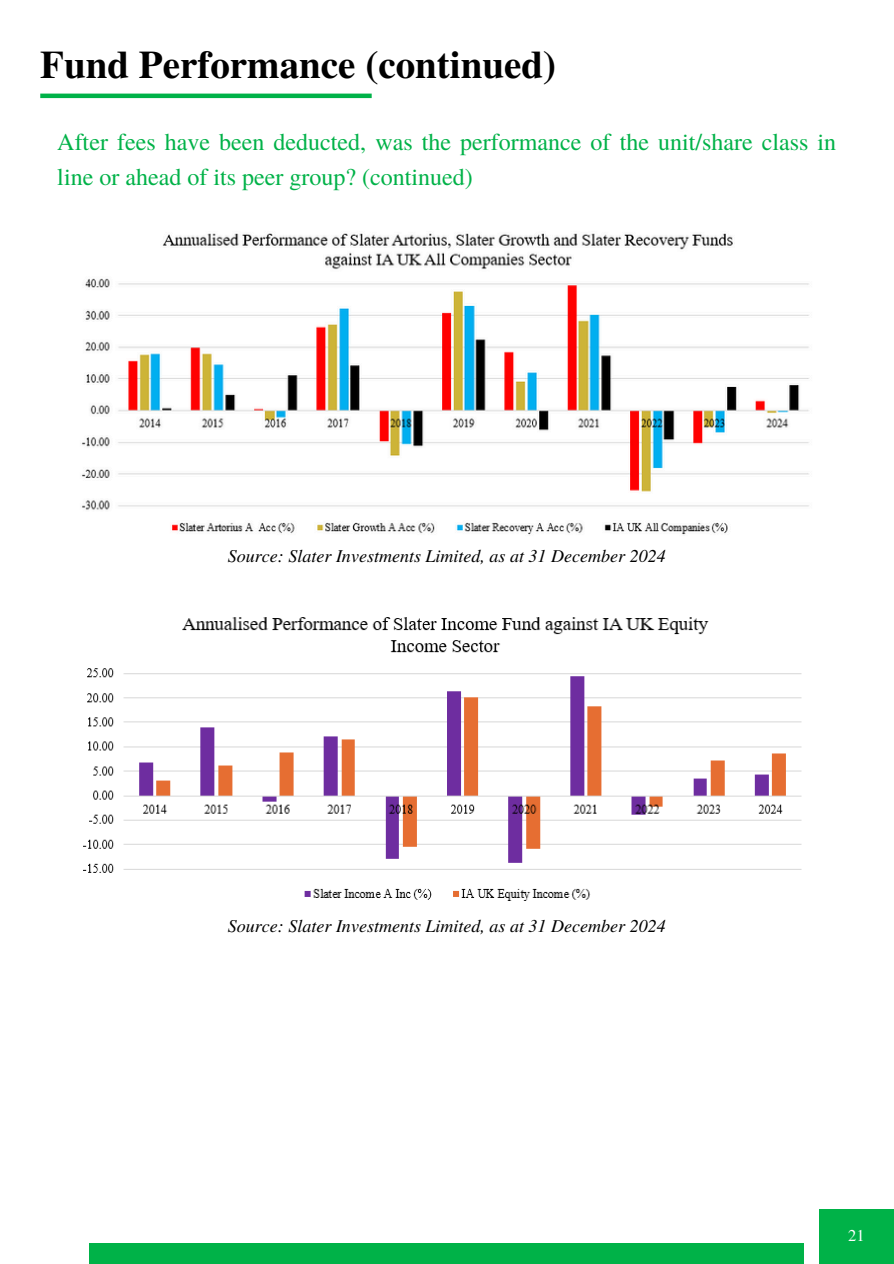
<style>
.page{position:relative;width:894px;height:1264px;background:#fff}
.page>*{position:absolute;margin:0;border:0;box-sizing:border-box;transform-origin:0 0}
.t1{font:700 39px "Te X Gyre Termes";color:#000}
.t2{font:24px/34.8px "Te X Gyre Termes";color:#00b248}
.t3{font:italic 18px "Te X Gyre Termes";color:#000}
.t4{font:16.5px "Te X Gyre Termes";color:#fff}
</style>
<div class="page">
<div style="left:89px;top:1243px;width:715px;height:20px;background:#00b248"></div>
<div style="left:819px;top:1209px;width:74px;height:54px;background:#00b248"></div>
<hr style="left:40px;top:94px;width:331px;height:4px;background:#00b248">
<img style="left:82px;top:233px;width:727px;height:302px">
<img style="left:83px;top:617px;width:719px;height:284px">
<h2 class="t1" style="left:40px;top:34px;width:517px">Fund Performance (continued)</h2>
<p class="t2" style="left:57px;top:123px;width:780px">After fees have been deducted, was the performance of the unit/share class in line or ahead of its peer group? (continued)</p>
<p class="t3" style="left:228px;top:542px;width:439px">Source: Slater Investments Limited, as at 31 December 2024</p>
<p class="t3" style="left:228px;top:912px;width:439px">Source: Slater Investments Limited, as at 31 December 2024</p>
<h1 class="t4" style="left:847px;top:1223px;width:18px">21</h1>
</div>
